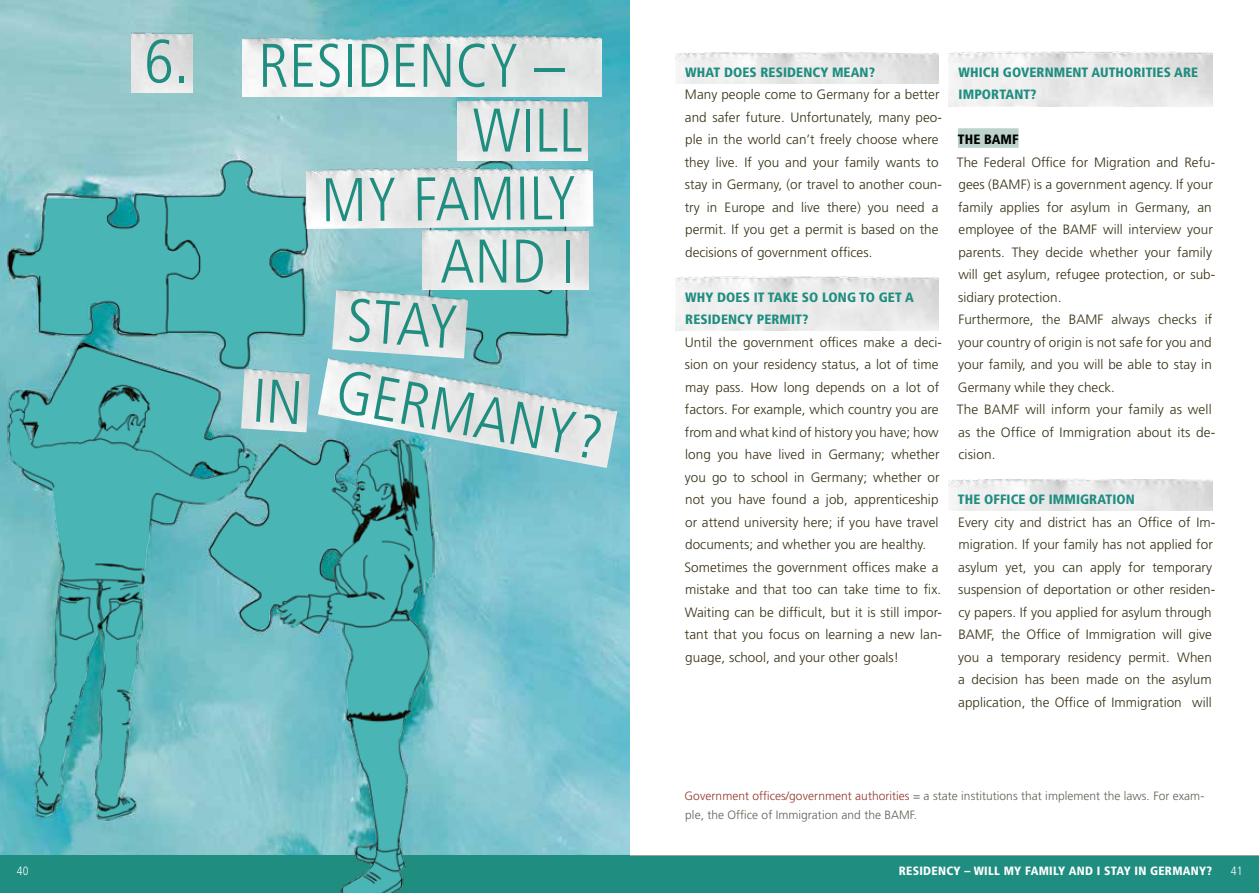
<style>
.page{position:relative;width:1259px;height:893px;background:#fff}
.page>*{position:absolute;margin:0;border:0;box-sizing:border-box;transform-origin:0 0}
.t1{font:300 condensed 61.5px/64.8px "Frutiger LT Std";letter-spacing:.005em;color:#1f8d80}
.t2{font:300 13.5px/22.5px "Frutiger LT Std";letter-spacing:.005em;color:#373114}
.t3{font:900 condensed 13.5px/22.5px "Frutiger LT Std";letter-spacing:.005em;color:#1f8d80}
.t4{font:900 condensed 13.5px "Frutiger LT Std";letter-spacing:.005em;color:#000}
.t5{font:300 12px/19.5px "Frutiger LT Std";letter-spacing:.005em;color:#616056}
.t6{font:900 condensed 12px "Frutiger LT Std";letter-spacing:.025em;color:#fff}
.t7{font:300 condensed 12px "Frutiger LT Std";color:#fff}
.s1{color:#92372b}
</style>
<div class="page">
<div style="left:0;top:856px;width:1259px;height:37px;background:#1f8d80"></div>
<img style="left:0;top:0;width:629px;height:856px">
<img style="left:675px;top:276px;width:264px;height:55px">
<img style="left:948px;top:51px;width:264px;height:55px">
<img style="left:675px;top:52px;width:264px;height:32px">
<img style="left:948px;top:478px;width:264px;height:32px">
<div style="left:958px;top:128px;width:60px;height:20px;background:#bcd3cc"></div>
<img style="left:422px;top:229px;width:167px;height:61px">
<img style="left:242px;top:29px;width:359px;height:67px">
<img style="left:457px;top:94px;width:131px;height:66px">
<img style="left:306px;top:160px;width:287px;height:69px">
<img style="left:318px;top:349px;width:301px;height:119px">
<img style="left:332px;top:283px;width:136px;height:75px">
<img style="left:131px;top:26px;width:62px;height:67px">
<img style="left:241px;top:362px;width:69px;height:70px">
<svg style="left:577px;top:413px;width:25px;height:46px"></svg>
<svg style="left:256px;top:379px;width:43px;height:45px"></svg>
<p class="t7" style="left:17px;top:864px;width:13px">40</p>
<h1 class="t1" style="left:144px;top:30px;width:46px">6.</h1>
<h1 class="t1" style="left:473px;top:34px;width:94px;text-indent:-214px">RESIDENCY –<br>Will</h1>
<h1 class="t1" style="left:320px;top:169px;width:158px;rotate:-1deg">my Family</h1>
<h1 class="t1" style="left:440px;top:230px;width:35px">and</h1>
<h1 class="t1" style="left:561px;top:230px;width:5px">i</h1>
<h1 class="t1" style="left:349px;top:288px;width:29px;rotate:4deg">stay</h1>
<h1 class="t1" style="left:343px;top:359px;width:80px;rotate:11deg">Germany</h1>
<p class="t3" style="left:685px;top:61px;width:191px">WHAT DOES RESIDENCY MEAN?</p>
<p class="t2" style="left:685px;top:83px;width:259px">Many people come to Germany for a better and safer future. Unfortunately, many peo&shy;ple in the world can’t freely choose where they live. If you and your family wants to stay in Germany, (or travel to another coun&shy;try in Europe and live there) you need a permit. If you get a permit is based on the decisions of government offices.</p>
<p class="t3" style="left:685px;top:286px;width:230px">WHY DOES IT TAKE SO LONG TO GET A<br>RESIDENC</p>
<p class="t3" style="left:745px;top:308px;width:65px">Y PERMIT?</p>
<p class="t2" style="left:684px;top:331px;width:259px">Until the government offices make a deci&shy;sion on your residency status, a lot of time may pass. How long depends on a lot of factors. For example, which country you are from and what kind of history you have; how long you have lived in Germany; whether you go to school in Germany; whether or not you have found a job, apprenticeship or attend university here; if you have travel documents; and whether you are healthy.<br>Sometimes the government offices make a mistake and that too can take time to fix.<br>Waiting can be difficult, but it is still impor&shy;tant that you focus on learning a new lan&shy;guage, school, and your other goals!</p>
<p class="t3" style="left:958px;top:61px;width:241px">WHICH GOVERNMENT AUTHORITIES ARE<br>IMPORTANT?</p>
<p class="t4" style="left:958px;top:131px;width:62px">THE BAMF</p>
<p class="t2" style="left:957px;top:151px;width:260px">The Federal Office for Migration and Refu&shy;gees (BAMF) is a government agency. If your family applies for asylum in Germany, an employee of the BAMF will interview your parents. They decide whether your family will get asylum, refugee protection, or sub&shy;sidiary protection.<br>Furthermore, the BAMF always checks if your country of origin is not safe for you and your family, and you will be able to stay in Germany while they check.<br>The BAMF will inform your family as well as the Office of Immigration about its de&shy;cision.</p>
<p class="t3" style="left:958px;top:488px;width:34px">THE OFFICE</p>
<p class="t3" style="left:1029px;top:488px;width:34px">OF IMMIGR</p>
<p class="t3" style="left:1097px;top:488px;width:37px">ATION</p>
<p class="t2" style="left:958px;top:511px;width:259px">Every city and district has an Office of Im&shy;migration. If your family has not applied for asylum yet, you can apply for temporary suspension of deportation or other residen&shy;cy papers. If you applied for asylum through BAMF, the Office of Immigration will give you a temporary residency permit. When a decision has been made on the asylum application, the Office of Immigration will</p>
<p class="t5" style="left:684px;top:786px;width:521px"><span class="s1">Government offices/government authorities</span> = a state institutions that implement the laws. For exam&shy;ple, the Office of Immigration and the BAMF.</p>
<p class="t6" style="left:898px;top:864px;width:315px">RESIDENCY – WILL MY FAMILY AND I STAY IN GERMANY?</p>
<p class="t7" style="left:1230px;top:864px;width:13px">41</p>
</div>
